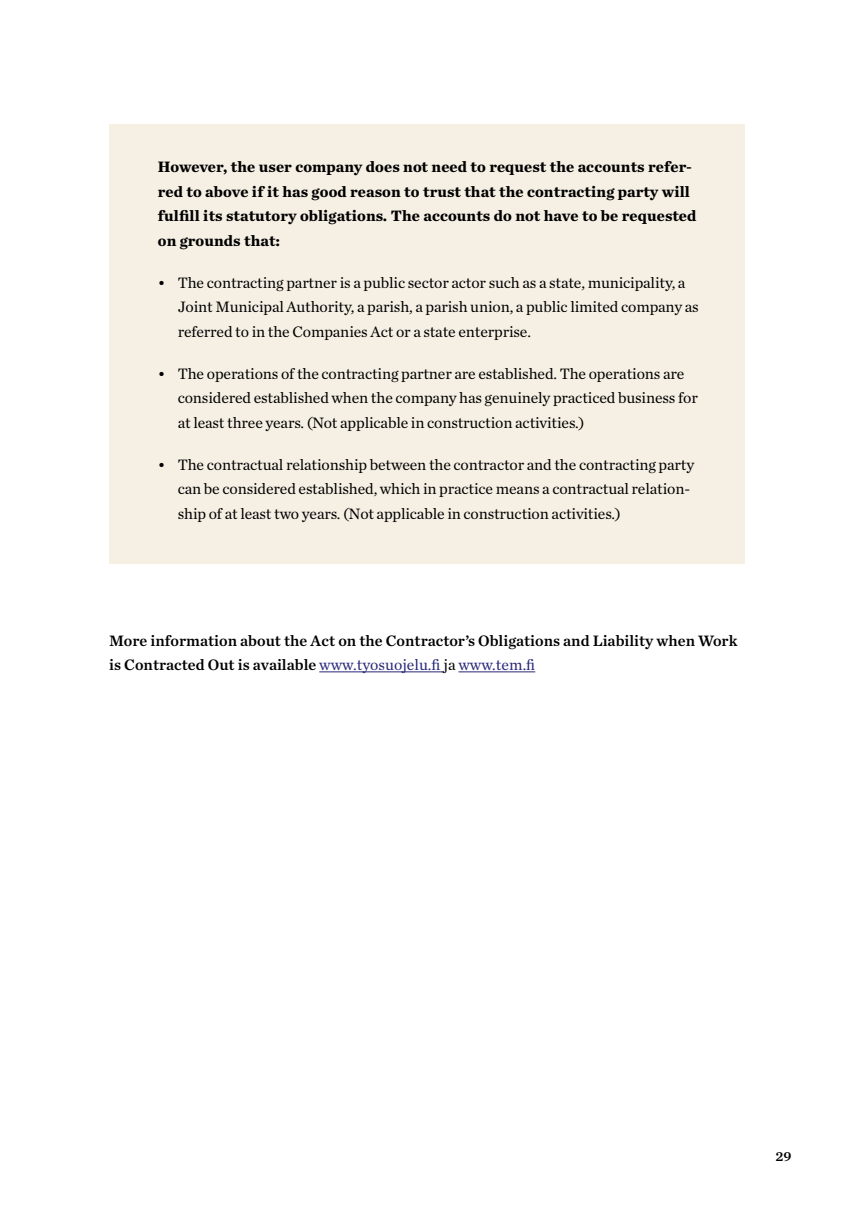
<style>
.page{position:relative;width:844px;height:1216px;background:#fff}
.page>*{position:absolute;margin:0;border:0;box-sizing:border-box;transform-origin:0 0}
.t1{font:15.75px/24.5px "Chronicle Text G1";letter-spacing:-.01em;color:#000}
.t2{font:700 15.75px/24.5px "Chronicle Text G1";letter-spacing:.005em;color:#000}
.t3{font:15.75px "Chronicle Text G1 Semi";color:#000}
.t4{font:15.75px "Chronicle Text G1";color:#282878}
.t5{font:14px "Chronicle Text G1 Semi";color:#000}
.s1{font-family:"Chronicle Text G1 Semi";color:#000}
.s2{color:#000}
</style>
<div class="page">
<div style="left:109px;top:124px;width:635px;height:439px;background:#f6f0e4"></div>
<hr style="left:319px;top:671px;width:124px;height:1px;background:#282878">
<hr style="left:458px;top:671px;width:77px;height:1px;background:#282878">
<p class="t2" style="left:158px;top:154px;width:540px">However, the user company does not need to request the accounts refer&shy;red to above if it has good reason to trust that the contracting party will fulfill its statutory obligations. The accounts do not have to be requested on grounds that:</p>
<p class="t1" style="left:178px;top:269px;width:522px;text-indent:-20px">• The contracting partner is a public sector actor such as a state, municipality, a<br>Joint Municipal Authority, a parish, a parish union, a public limited company as referred to in the Companies Act or a state enterprise.</p>
<p class="t1" style="left:178px;top:360px;width:521px;text-indent:-20px">• The operations of the contracting partner are established. The operations are considered established when the company has genuinely practiced business for at least three years. (Not applicable in construction activities.)</p>
<p class="t1" style="left:178px;top:451px;width:518px;text-indent:-20px">• The contractual relationship between the contractor and the contracting party can be considered established, which in practice means a contractual relation&shy;ship of at least two years. (Not applicable in construction activities.)</p>
<p class="t3" style="left:109px;top:628px;width:629px">More information about the Act on the Contractor’s Obligations and Liability when Work</p>
<p class="t4" style="left:109px;top:653px;width:427px"><span class="s1">is Contracted Out is available</span> www.tyosuojelu.fi <span class="s2">ja</span> www.tem.fi</p>
<p class="t5" style="left:775px;top:1145px;width:17px">29</p>
</div>
